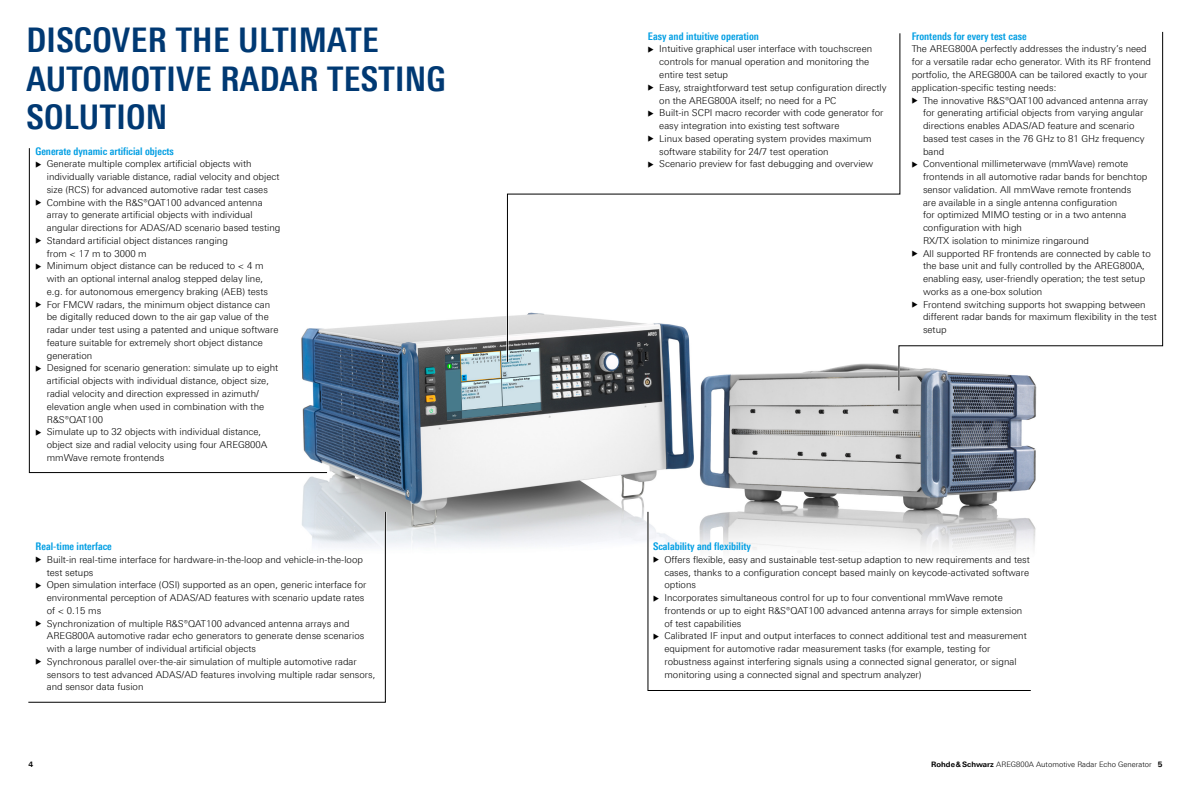
<style>
.page{position:relative;width:1191px;height:794px;background:#fff}
.page>*{position:absolute;margin:0;border:0;box-sizing:border-box;transform-origin:0 0}
.Seiten_Headline_34Pt_blau{font:700 condensed 34px/38.3px "Linotype Universfor RS";letter-spacing:.01em;color:#003973}
.Absatzfett_cyan{font:700 condensed 10.5px "Linotype Universfor RS";color:#009ee3}
.Haupttext_ohne_Abstand{font:300 9.5px/12.8px "Linotype Universfor RS";color:#000}
.t1{font:300 7.5px "Linotype Universfor RS";color:#000}
.t2{font:700 7.5px "Linotype Universfor RS";color:#000}
.s1{font-size:7.6px}
.s2{font-weight:700}
</style>
<div class="page">
<img style="left:700px;top:364px;width:337px;height:183px">
<img style="left:302px;top:316px;width:392px;height:230px">
<svg style="left:28px;top:148px;width:300px;height:325px"></svg>
<svg style="left:28px;top:511px;width:358px;height:192px"></svg>
<svg style="left:506px;top:193px;width:391px;height:170px"></svg>
<svg style="left:647px;top:511px;width:384px;height:180px"></svg>
<svg style="left:898px;top:31px;width:265px;height:360px"></svg>
<p class="Seiten_Headline_34Pt_blau" style="left:26px;top:21px;width:421px">DISCOVER THE ULTIMATE<br>AUTOMOTIVE RADAR TESTING<br>SOLUTION</p>
<p class="Absatzfett_cyan" style="left:35px;top:145px;width:140px">Generate dynamic artificial objects</p>
<p class="Haupttext_ohne_Abstand" style="left:47px;top:157px;width:234px;text-indent:-11px"><span class="s1">▶</span> Generate multiple complex artificial objects with individually variable distance, radial velocity and object size (RCS) for advanced automotive radar test cases</p>
<p class="Haupttext_ohne_Abstand" style="left:47px;top:196px;width:235px;text-indent:-11px"><span class="s1">▶</span> Combine with the R&amp;S®QAT100 advanced antenna array to generate artificial objects with individual angular directions for ADAS/AD scenario based testing</p>
<p class="Haupttext_ohne_Abstand" style="left:47px;top:234px;width:183px;text-indent:-11px"><span class="s1">▶</span> Standard artificial object distances ranging from &lt; 17 m to 3000 m</p>
<p class="Haupttext_ohne_Abstand" style="left:47px;top:259px;width:223px;text-indent:-11px"><span class="s1">▶</span> Minimum object distance can be reduced to &lt; 4 m with an optional internal analog stepped delay line, e.g. for autonomous emergency braking (AEB) tests</p>
<p class="Haupttext_ohne_Abstand" style="left:47px;top:298px;width:233px;text-indent:-11px"><span class="s1">▶</span> For FMCW radars, the minimum object distance can be digitally reduced down to the air gap value of the radar under test using a patented and unique software feature suitable for extremely short object distance generation</p>
<p class="Haupttext_ohne_Abstand" style="left:47px;top:361px;width:233px;text-indent:-11px"><span class="s1">▶</span> Designed for scenario generation: simulate up to eight artificial objects with individual distance, object size, radial velocity and direction expressed in azimuth/ elevation angle when used in combination with the R&amp;S®QAT100</p>
<p class="Haupttext_ohne_Abstand" style="left:47px;top:425px;width:222px;text-indent:-11px"><span class="s1">▶</span> Simulate up to 32 objects with individual distance, object size and radial velocity using four AREG800A mmWave remote frontends</p>
<p class="Absatzfett_cyan" style="left:35px;top:540px;width:78px">Real-time interface</p>
<p class="Haupttext_ohne_Abstand" style="left:47px;top:553px;width:318px;text-indent:-11px"><span class="s1">▶</span> Built-in real-time interface for hardware-in-the-loop and vehicle-in-the-loop test setups</p>
<p class="Haupttext_ohne_Abstand" style="left:47px;top:578px;width:321px;text-indent:-11px"><span class="s1">▶</span> Open simulation interface (OSI) supported as an open, generic interface for environmental perception of ADAS/AD features with scenario update rates of &lt; 0.15 ms</p>
<p class="Haupttext_ohne_Abstand" style="left:47px;top:617px;width:319px;text-indent:-11px"><span class="s1">▶</span> Synchronization of multiple R&amp;S®QAT100 advanced antenna arrays and<br>AREG800A automotive radar echo generators to generate dense scenarios with a large number of individual artificial objects</p>
<p class="Haupttext_ohne_Abstand" style="left:47px;top:655px;width:330px;text-indent:-11px"><span class="s1">▶</span> Synchronous parallel over-the-air simulation of multiple automotive radar sensors to test advanced ADAS/AD features involving multiple radar sensors, and sensor data fusion</p>
<p class="Absatzfett_cyan" style="left:648px;top:30px;width:112px">Easy and intuitive operation</p>
<p class="Haupttext_ohne_Abstand" style="left:659px;top:43px;width:214px;text-indent:-11px"><span class="s1">▶</span> Intuitive graphical user interface with touchscreen controls for manual operation and monitoring the entire test setup</p>
<p class="Haupttext_ohne_Abstand" style="left:659px;top:81px;width:229px;text-indent:-11px"><span class="s1">▶</span> Easy, straightforward test setup configuration directly on the AREG800A itself; no need for a PC</p>
<p class="Haupttext_ohne_Abstand" style="left:659px;top:106px;width:226px;text-indent:-11px"><span class="s1">▶</span> Built-in SCPI macro recorder with code generator for easy integration into existing test software</p>
<p class="Haupttext_ohne_Abstand" style="left:659px;top:132px;width:214px;text-indent:-11px"><span class="s1">▶</span> Linux based operating system provides maximum software stability for 24/7 test operation</p>
<p class="Haupttext_ohne_Abstand" style="left:648px;top:157px;width:227px"><span class="s1">▶</span> Scenario preview for fast debugging and overview</p>
<p class="Absatzfett_cyan" style="left:911px;top:30px;width:116px">Frontends for every test case</p>
<p class="Haupttext_ohne_Abstand" style="left:911px;top:43px;width:241px">The AREG800A perfectly addresses the industry’s need for a versatile radar echo generator. With its RF frontend portfolio, the AREG800A can be tailored exactly to your application-specific testing needs:</p>
<p class="Haupttext_ohne_Abstand" style="left:923px;top:94px;width:226px;text-indent:-11px"><span class="s1">▶</span> The innovative R&amp;S®QAT100 advanced antenna array for generating artificial objects from varying angular directions enables ADAS/AD feature and scenario based test cases in the 76 GHz to 81 GHz frequency band</p>
<p class="Haupttext_ohne_Abstand" style="left:923px;top:157px;width:226px;text-indent:-11px"><span class="s1">▶</span> Conventional millimeterwave (mmWave) remote frontends in all automotive radar bands for benchtop sensor validation. All mmWave remote frontends<br>are available in a single antenna configuration<br>for optimized MIMO testing or in a two antenna configuration with high<br>RX/TX isolation to minimize ringaround</p>
<p class="Haupttext_ohne_Abstand" style="left:923px;top:247px;width:229px;text-indent:-11px"><span class="s1">▶</span> All supported RF frontends are connected by cable to the base unit and fully controlled by the AREG800A, enabling easy, user-friendly operation; the test setup works as a one-box solution</p>
<p class="Haupttext_ohne_Abstand" style="left:923px;top:298px;width:235px;text-indent:-11px"><span class="s1">▶</span> Frontend switching supports hot swapping between different radar bands for maximum flexibility in the test setup</p>
<p class="Absatzfett_cyan" style="left:653px;top:540px;width:100px">Scalability and flexibility</p>
<p class="Haupttext_ohne_Abstand" style="left:664px;top:553px;width:367px;text-align:justify;text-indent:-11px"><span class="s1">▶</span> Offers flexible, easy and sustainable test-setup adaption to new requirements and test cases, thanks to a configuration concept based mainly on keycode-activated software options</p>
<p class="Haupttext_ohne_Abstand" style="left:664px;top:591px;width:359px;text-indent:-11px"><span class="s1">▶</span> Incorporates simultaneous control for up to four conventional mmWave remote frontends or up to eight R&amp;S®QAT100 advanced antenna arrays for simple extension of test capabilities</p>
<p class="Haupttext_ohne_Abstand" style="left:664px;top:629px;width:364px;text-indent:-11px"><span class="s1">▶</span> Calibrated IF input and output interfaces to connect additional test and measurement equipment for automotive radar measurement tasks (for example, testing for robustness against interfering signals using a connected signal generator, or signal monitoring using a connected signal and spectrum analyzer)</p>
<p class="t2" style="left:28px;top:760px;width:6px">4</p>
<p class="t1" style="left:931px;top:760px;width:233px"><span class="s2">Rohde&amp;Schwarz</span> AREG800A Automotive Radar Echo Generator <span class="s2">5</span></p>
</div>
